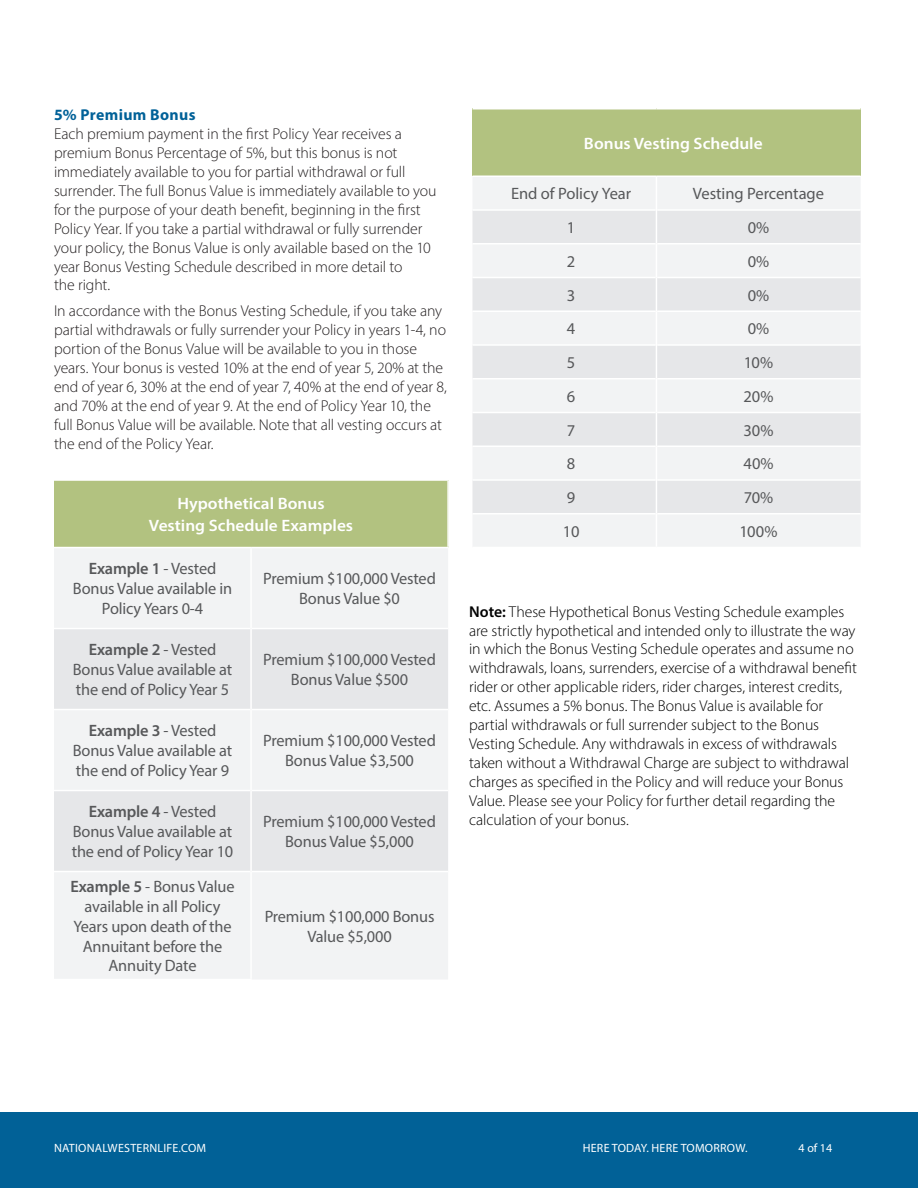
<style>
.page{position:relative;width:918px;height:1188px;background:#fff}
.page>*{position:absolute;margin:0;border:0;box-sizing:border-box;transform-origin:0 0}
.Body_Copy{font:16.5px/19.8px "Myriad Pro";letter-spacing:-.01em;color:#57585a;text-align:center}
.t1{font:600 16.5px/22.5px "Myriad Pro";color:#fff;text-align:center;scale:1.05 1}
.Body_Copy-2{font:300 15.75px/18.9px "Myriad Pro";letter-spacing:-.005em;color:#231f20}
.Body_Copy-3{font:300 15.75px/18.9px "Myriad Pro";letter-spacing:-.005em;color:#000}
.Body_Copy-4{font:700 15.75px "Myriad Pro";letter-spacing:.025em;color:#006198}
.t2{font:12px "Myriad Pro";letter-spacing:.02em;color:#fff}
.s1{font-weight:600}
</style>
<div class="page">
<div style="left:472px;top:109px;width:389px;height:67px;background:#b2c280"></div>
<div style="left:473px;top:177px;width:387px;height:369px;background:#f2f3f4"></div>
<svg style="left:472px;top:211px;width:389px;height:302px;fill:#e6e7e9"></svg>
<hr style="left:472px;top:209px;width:184px;height:2px;background:#fff">
<hr style="left:657px;top:209px;width:204px;height:2px;background:#fff">
<hr style="left:472px;top:243px;width:184px;height:1px;background:#fff">
<hr style="left:657px;top:243px;width:204px;height:1px;background:#fff">
<hr style="left:472px;top:277px;width:184px;height:1px;background:#fff">
<hr style="left:472px;top:310px;width:184px;height:2px;background:#fff">
<hr style="left:472px;top:344px;width:184px;height:2px;background:#fff">
<hr style="left:472px;top:378px;width:184px;height:2px;background:#fff">
<hr style="left:472px;top:412px;width:184px;height:1px;background:#fff">
<hr style="left:472px;top:446px;width:184px;height:1px;background:#fff">
<hr style="left:472px;top:479px;width:184px;height:2px;background:#fff">
<hr style="left:472px;top:513px;width:184px;height:1px;background:#fff">
<hr style="left:657px;top:277px;width:204px;height:1px;background:#fff">
<hr style="left:657px;top:310px;width:204px;height:2px;background:#fff">
<hr style="left:657px;top:344px;width:204px;height:2px;background:#fff">
<hr style="left:657px;top:378px;width:204px;height:2px;background:#fff">
<hr style="left:657px;top:412px;width:204px;height:1px;background:#fff">
<hr style="left:657px;top:446px;width:204px;height:1px;background:#fff">
<hr style="left:657px;top:479px;width:204px;height:2px;background:#fff">
<hr style="left:657px;top:513px;width:204px;height:1px;background:#fff">
<hr style="left:472px;top:108px;width:184px;height:2px;background:#fff">
<hr style="left:656px;top:108px;width:205px;height:2px;background:#fff">
<hr style="left:656px;top:177px;width:1px;height:33px;background:#fff">
<hr style="left:656px;top:210px;width:1px;height:34px;background:#fff">
<hr style="left:656px;top:244px;width:1px;height:34px;background:#fff">
<hr style="left:656px;top:278px;width:1px;height:33px;background:#fff">
<hr style="left:656px;top:311px;width:1px;height:34px;background:#fff">
<hr style="left:656px;top:345px;width:1px;height:34px;background:#fff">
<hr style="left:656px;top:379px;width:1px;height:33px;background:#fff">
<hr style="left:656px;top:412px;width:1px;height:34px;background:#fff">
<hr style="left:656px;top:446px;width:1px;height:34px;background:#fff">
<hr style="left:656px;top:480px;width:1px;height:34px;background:#fff">
<hr style="left:656px;top:514px;width:1px;height:33px;background:#fff">
<div style="left:54px;top:480px;width:394px;height:68px;background:#b2c280"></div>
<div style="left:54px;top:549px;width:394px;height:430px;background:#f2f3f4"></div>
<div style="left:54px;top:629px;width:394px;height:80px;background:#e6e7e9"></div>
<div style="left:54px;top:791px;width:394px;height:80px;background:#e6e7e9"></div>
<hr style="left:54px;top:479px;width:197px;height:2px;background:#fff">
<hr style="left:251px;top:479px;width:198px;height:2px;background:#fff">
<hr style="left:54px;top:547px;width:197px;height:1px;background:#fff">
<hr style="left:251px;top:547px;width:198px;height:1px;background:#fff">
<hr style="left:54px;top:628px;width:196px;height:1px;background:#fff">
<hr style="left:252px;top:628px;width:196px;height:1px;background:#fff">
<hr style="left:54px;top:709px;width:196px;height:1px;background:#fff">
<hr style="left:252px;top:709px;width:196px;height:1px;background:#fff">
<hr style="left:54px;top:790px;width:196px;height:1px;background:#fff">
<hr style="left:252px;top:790px;width:196px;height:1px;background:#fff">
<hr style="left:54px;top:871px;width:196px;height:1px;background:#fff">
<hr style="left:252px;top:871px;width:196px;height:1px;background:#fff">
<hr style="left:447px;top:481px;width:2px;height:66px;background:#fff">
<hr style="left:250px;top:548px;width:2px;height:81px;background:#fff">
<hr style="left:250px;top:629px;width:2px;height:81px;background:#fff">
<hr style="left:250px;top:710px;width:2px;height:81px;background:#fff">
<hr style="left:250px;top:791px;width:2px;height:81px;background:#fff">
<hr style="left:250px;top:872px;width:2px;height:107px;background:#fff">
<div style="left:0;top:1112px;width:918px;height:76px;background:#016197"></div>
<p class="Body_Copy-4" style="left:54px;top:105px;width:143px">5% Premium Bonus</p>
<p class="Body_Copy-2" style="left:54px;top:124px;width:384px">Each premium payment in the first Policy Year receives a premium Bonus Percentage of 5%, but this bonus is not immediately available to you for partial withdrawal or full surrender. The full Bonus Value is immediately available to you for the purpose of your death benefit, beginning in the first Policy Year. If you take a partial withdrawal or fully surrender your policy, the Bonus Value is only available based on the 10 year Bonus Vesting Schedule described in more detail to<br>the right.</p>
<p class="Body_Copy-2" style="left:54px;top:301px;width:394px">In accordance with the Bonus Vesting Schedule, if you take any partial withdrawals or fully surrender your Policy in years 1-4, no portion of the Bonus Value will be available to you in those years. Your bonus is vested 10% at the end of year 5, 20% at the end of year 6, 30% at the end of year 7, 40% at the end of year 8, and 70% at the end of year 9. At the end of Policy Year 10, the full Bonus Value will be available. Note that all vesting occurs at the end of the Policy Year.</p>
<p class="t1" style="left:149px;top:492px;width:196px">Hypothetical Bonus<br>Vesting Schedule Examples</p>
<p class="Body_Copy" style="left:73px;top:559px;width:161px"><span class="s1">Example 1</span> - Vested<br>Bonus Value available in<br>Policy Years 0-4</p>
<p class="Body_Copy" style="left:263px;top:569px;width:174px">Premium $100,000 Vested<br>Bonus Value $0</p>
<p class="Body_Copy" style="left:73px;top:640px;width:161px"><span class="s1">Example 2</span> - Vested<br>Bonus Value available at the end of Policy Year 5</p>
<p class="Body_Copy" style="left:263px;top:650px;width:174px">Premium $100,000 Vested<br>Bonus Value $500</p>
<p class="Body_Copy" style="left:73px;top:721px;width:161px"><span class="s1">Example 3</span> - Vested<br>Bonus Value available at the end of Policy Year 9</p>
<p class="Body_Copy" style="left:263px;top:731px;width:174px">Premium $100,000 Vested<br>Bonus Value $3,500</p>
<p class="Body_Copy" style="left:72px;top:802px;width:163px"><span class="s1">Example 4</span> - Vested<br>Bonus Value available at the end of Policy Year 10</p>
<p class="Body_Copy" style="left:263px;top:812px;width:174px">Premium $100,000 Vested<br>Bonus Value $5,000</p>
<p class="Body_Copy" style="left:70px;top:876px;width:166px"><span class="s1">Example 5</span> - Bonus Value available in all Policy<br>Years upon death of the<br>Annuitant before the<br>Annuity Date</p>
<p class="Body_Copy" style="left:265px;top:907px;width:171px">Premium $100,000 Bonus<br>Value $5,000</p>
<p class="t1" style="left:584px;top:131px;width:172px">Bonus Vesting Schedule</p>
<p class="Body_Copy" style="left:511px;top:184px;width:121px">End of Policy Year</p>
<p class="Body_Copy" style="left:693px;top:184px;width:133px">Vesting Percentage</p>
<p class="Body_Copy" style="left:567px;top:217px;width:10px">1</p>
<p class="Body_Copy" style="left:748px;top:217px;width:23px">0%</p>
<p class="Body_Copy" style="left:567px;top:251px;width:10px">2</p>
<p class="Body_Copy" style="left:748px;top:251px;width:23px">0%</p>
<p class="Body_Copy" style="left:567px;top:285px;width:10px">3</p>
<p class="Body_Copy" style="left:748px;top:285px;width:23px">0%</p>
<p class="Body_Copy" style="left:567px;top:319px;width:10px">4</p>
<p class="Body_Copy" style="left:748px;top:319px;width:23px">0%</p>
<p class="Body_Copy" style="left:567px;top:352px;width:10px">5</p>
<p class="Body_Copy" style="left:744px;top:352px;width:31px">10%</p>
<p class="Body_Copy" style="left:567px;top:386px;width:10px">6</p>
<p class="Body_Copy" style="left:744px;top:386px;width:31px">20%</p>
<p class="Body_Copy" style="left:567px;top:420px;width:10px">7</p>
<p class="Body_Copy" style="left:744px;top:420px;width:31px">30%</p>
<p class="Body_Copy" style="left:567px;top:454px;width:10px">8</p>
<p class="Body_Copy" style="left:743px;top:454px;width:32px">40%</p>
<p class="Body_Copy" style="left:567px;top:487px;width:10px">9</p>
<p class="Body_Copy" style="left:744px;top:487px;width:31px">70%</p>
<p class="Body_Copy" style="left:563px;top:521px;width:18px">10</p>
<p class="Body_Copy" style="left:740px;top:521px;width:39px">100%</p>
<p class="Body_Copy-3" style="left:469px;top:602px;width:389px"><span class="s1">Note:</span> These Hypothetical Bonus Vesting Schedule examples are strictly hypothetical and intended only to illustrate the way in which the Bonus Vesting Schedule operates and assume no withdrawals, loans, surrenders, exercise of a withdrawal benefit rider or other applicable riders, rider charges, interest credits, etc. Assumes a 5% bonus. The Bonus Value is available for partial withdrawals or full surrender subject to the Bonus Vesting Schedule. Any withdrawals in excess of withdrawals taken without a Withdrawal Charge are subject to withdrawal charges as specified in the Policy and will reduce your Bonus Value. Please see your Policy for further detail regarding the calculation of your bonus.</p>
<p class="t2" style="left:54px;top:1141px;width:154px">NATIONALWESTERNLIFE.COM</p>
<p class="t2" style="left:583px;top:1141px;width:166px">HERE TODAY. HERE TOMORROW.</p>
<p class="t2" style="left:799px;top:1141px;width:35px">4 of 14</p>
</div>
